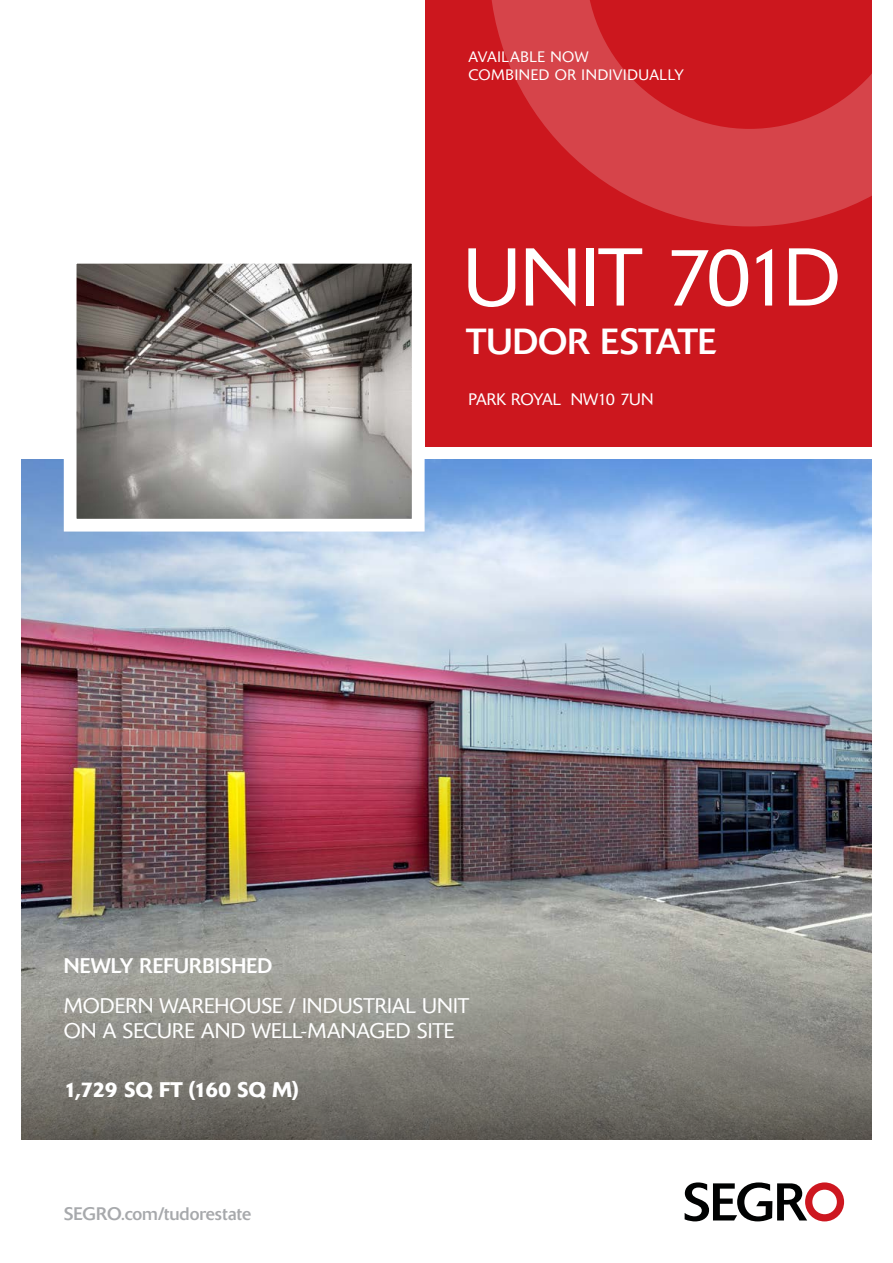
<style>
.page{position:relative;width:893px;height:1263px;background:#fff}
.page>*{position:absolute;margin:0;border:0;box-sizing:border-box;transform-origin:0 0}
.t1{font:300 81px "Delta BQ";letter-spacing:-.03em;color:#fff}
.t2{font:36px "Delta BQ";letter-spacing:-.005em;color:#fff}
.t3{font:300 21px/25.2px "Delta BQ";color:#fff}
.t4{font:500 21px "Delta BQ";letter-spacing:-.01em;color:#fff}
.t5{font:21px "Delta BQ";letter-spacing:.005em;color:#fff}
.t6{font:18px "Delta BQ";color:#a7a9ac}
.t7{font:300 16.5px "Delta BQ";letter-spacing:-.01em;color:#fff}
.t8{font:300 15px/18px "Delta BQ";letter-spacing:.04em;color:#fff}
</style>
<div class="page">
<img style="left:21px;top:459px;width:851px;height:460px">
<svg style="left:57px;top:263px;width:374px;height:275px;background:#9d9b9a"></svg>
<div style="left:425px;top:0;width:447px;height:446px;background:#cc171e"></div>
<svg style="left:491px;top:0;width:381px;height:226px"></svg>
<svg style="left:21px;top:919px;width:851px;height:221px;background:#8b8a84"></svg>
<svg style="left:685px;top:1182px;width:159px;height:39px"></svg>
<p class="t8" style="left:468px;top:48px;width:217px">AVAILABLE NOW<br>COMBINED OR INDIVIDUALLY</p>
<h1 class="t1" style="left:463px;top:229px;width:379px">UNIT 701D</h1>
<h2 class="t2" style="left:466px;top:320px;width:252px">TUDOR ESTATE</h2>
<p class="t7" style="left:468px;top:389px;width:187px">PARK ROYAL NW10 7UN</p>
<p class="t5" style="left:64px;top:953px;width:210px">NEWLY REFURBISHED</p>
<p class="t3" style="left:64px;top:993px;width:407px">MODERN WAREHOUSE / INDUSTRIAL UNIT<br>ON A SECURE AND WELL-MANAGED SITE</p>
<p class="t4" style="left:64px;top:1077px;width:236px">1,729 SQ FT (160 SQ M)</p>
<p class="t6" style="left:64px;top:1203px;width:189px">SEGRO.com/tudorestate</p>
</div>
